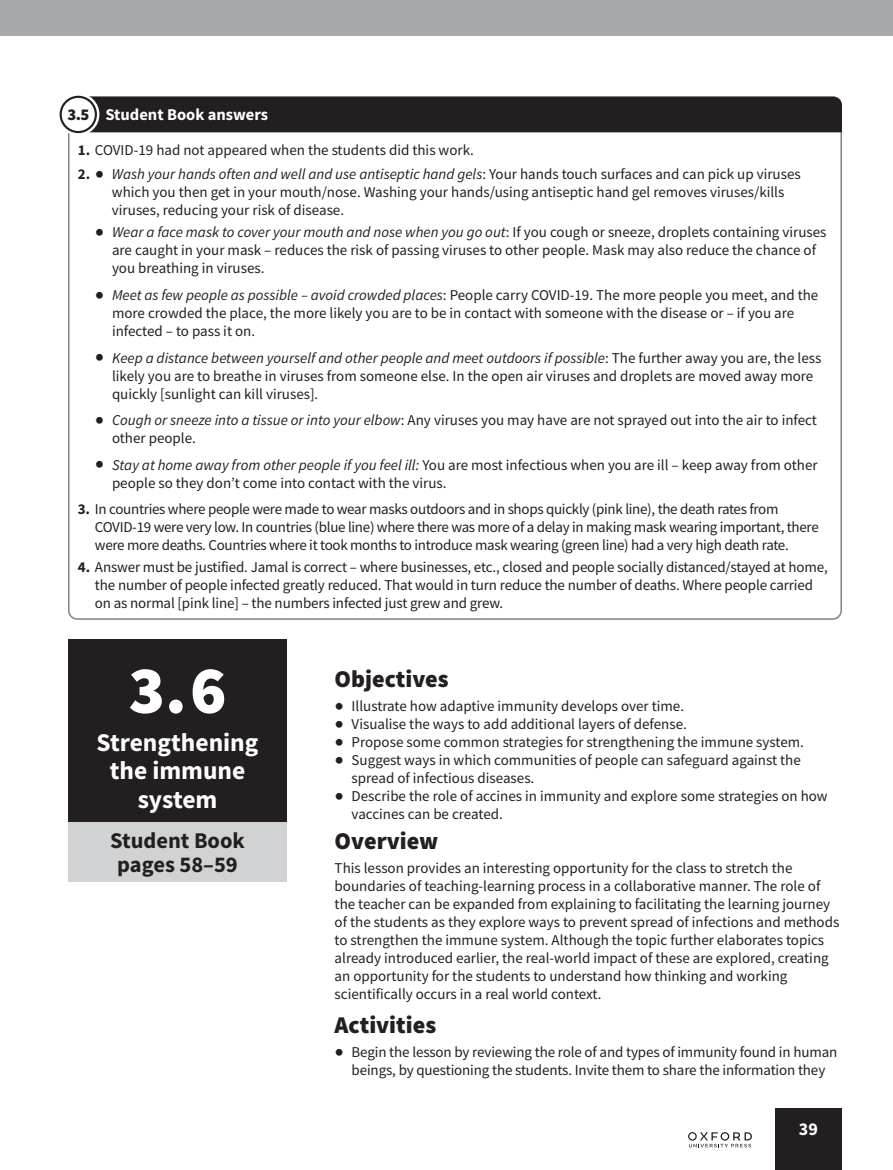
<style>
.page{position:relative;width:893px;height:1170px;background:#fff}
.page>*{position:absolute;margin:0;border:0;box-sizing:border-box;transform-origin:0 0}
.HEAD_A{font:900 67.5px "Source Sans Pro";color:#fff}
.t1{font:700 25.5px/28.5px "Source Sans Pro";color:#fff;text-align:center}
.A_HEAD{font:900 24px "Source Sans Pro";color:#231f20}
.t2{font:700 22.5px/24px "Source Sans Pro";color:#231f20;text-align:center}
.t3{font:700 18px "Source Sans Pro";color:#fff}
.BODY{font:700 16.5px "Source Sans Pro";color:#fff}
.BODY-2{font:900 16.5px "Source Sans Pro";color:#231f20}
.BODY-3{font:15px/18px "Source Sans Pro";color:#231f20}
.BODY-4{font:15px/18px "Source Sans Pro";letter-spacing:-.02em;color:#231f20}
.s1{font-weight:700}
.s2{font-family:"Arial";font-size:27px}
.s3{font-style:italic}
</style>
<div class="page">
<div style="left:0;top:0;width:893px;height:35px;background:#a8a9ad"></div>
<div style="left:775px;top:1108px;width:67px;height:61px;background:#231f20"></div>
<svg style="left:688px;top:1132px;width:64px;height:15px"></svg>
<div style="left:68px;top:656px;width:219px;height:225px;background:#d1d2d4"></div>
<div style="left:68px;top:639px;width:219px;height:183px;background:#231f20"></div>
<div style="left:90px;top:97px;width:752px;height:35px;background:#231f20"></div>
<div style="left:57px;top:93px;width:42px;height:42px;border:7px solid #fff;border-radius:50%"></div>
<div style="left:61px;top:97px;width:35px;height:35px;background:#fff;border-radius:50%"></div>
<div style="left:60px;top:96px;width:37px;height:37px;border:2px solid #231f20;border-radius:50%"></div>
<p class="BODY-2" style="left:67px;top:103px;width:24px">3.5</p>
<p class="BODY" style="left:106px;top:103px;width:164px">Student Book answers</p>
<p class="BODY-3" style="left:78px;top:141px;width:398px"><span class="s1">1.</span> COVID-19 had not appeared when the students did this work.</p>
<p class="BODY-3" style="left:112px;top:165px;width:690px;text-indent:-34px"><span class="s1">2.</span> <span class="s2">•</span> <span class="s3">Wash your hands often and well and use antiseptic hand gels</span>: Your hands touch surfaces and can pick up viruses which you then get in your mouth/nose. Washing your hands/using antiseptic hand gel removes viruses/kills viruses, reducing your risk of disease.</p>
<p class="BODY-3" style="left:112px;top:223px;width:716px;text-indent:-17px"><span class="s2">•</span> <span class="s3">Wear a face mask to cover your mouth and nose when you go out</span>: If you cough or sneeze, droplets containing viruses are caught in your mask – reduces the risk of passing viruses to other people. Mask may also reduce the chance of you breathing in viruses.</p>
<p class="BODY-3" style="left:112px;top:286px;width:708px;text-indent:-17px"><span class="s2">•</span> <span class="s3">Meet as few people as possible – avoid crowded places</span>: People carry COVID-19. The more people you meet, and the more crowded the place, the more likely you are to be in contact with someone with the disease or – if you are infected – to pass it on.</p>
<p class="BODY-3" style="left:112px;top:348px;width:711px;text-indent:-17px"><span class="s2">•</span> <span class="s3">Keep a distance between yourself and other people and meet outdoors if possible</span>: The further away you are, the less likely you are to breathe in viruses from someone else. In the open air viruses and droplets are moved away more quickly [sunlight can kill viruses].</p>
<p class="BODY-3" style="left:112px;top:411px;width:706px;text-indent:-17px"><span class="s2">•</span> <span class="s3">Cough or sneeze into a tissue or into your elbow</span>: Any viruses you may have are not sprayed out into the air to infect other people.</p>
<p class="BODY-3" style="left:112px;top:455px;width:707px;text-indent:-17px"><span class="s2">•</span> <span class="s3">Stay at home away from other people if you feel ill:</span> You are most infectious when you are ill – keep away from other people so they don’t come into contact with the virus.</p>
<p class="BODY-4" style="left:95px;top:500px;width:725px;text-indent:-17px"><span class="s1">3.</span> In countries where people were made to wear masks outdoors and in shops quickly (pink line), the death rates from<br>COVID-19 were very low. In countries (blue line) where there was more of a delay in making mask wearing important, there were more deaths. Countries where it took months to introduce mask wearing (green line) had a very high death rate.</p>
<p class="BODY-3" style="left:95px;top:558px;width:734px;text-indent:-17px"><span class="s1">4.</span> Answer must be justified. Jamal is correct – where businesses, etc., closed and people socially distanced/stayed at home, the number of people infected greatly reduced. That would in turn reduce the number of deaths. Where people carried on as normal [pink line] – the numbers infected just grew and grew.</p>
<p class="HEAD_A" style="left:129px;top:643px;width:99px">3.6</p>
<p class="t1" style="left:97px;top:727px;width:163px">Strengthening the immune system</p>
<p class="t2" style="left:110px;top:828px;width:136px">Student Book pages 58–59</p>
<p class="A_HEAD" style="left:335px;top:662px;width:115px">Objectives</p>
<p class="BODY-3" style="left:335px;top:697px;width:351px"><span class="s2">•</span> Illustrate how adaptive immunity develops over time.</p>
<p class="BODY-3" style="left:335px;top:715px;width:354px"><span class="s2">•</span> Visualise the ways to add additional layers of defense.</p>
<p class="BODY-3" style="left:335px;top:733px;width:471px"><span class="s2">•</span> Propose some common strategies for strengthening the immune system.</p>
<p class="BODY-3" style="left:352px;top:751px;width:451px;text-indent:-17px"><span class="s2">•</span> Suggest ways in which communities of people can safeguard against the spread of infectious diseases.</p>
<p class="BODY-3" style="left:352px;top:787px;width:478px;text-indent:-17px"><span class="s2">•</span> Describe the role of accines in immunity and explore some strategies on how vaccines can be created.</p>
<p class="A_HEAD" style="left:335px;top:824px;width:105px">Overview</p>
<p class="BODY-3" style="left:335px;top:858px;width:506px">This lesson provides an interesting opportunity for the class to stretch the boundaries of teaching-learning process in a collaborative manner. The role of the teacher can be expanded from explaining to facilitating the learning journey of the students as they explore ways to prevent spread of infections and methods to strengthen the immune system. Although the topic further elaborates topics already introduced earlier, the real-world impact of these are explored, creating an opportunity for the students to understand how thinking and working scientifically occurs in a real world context.</p>
<p class="A_HEAD" style="left:335px;top:1008px;width:103px">Activities</p>
<p class="BODY-3" style="left:335px;top:1043px;width:504px;text-align:center"><span class="s2">•</span> Begin the lesson by reviewing the role of and types of immunity found in human beings, by questioning the students. Invite them to share the information they</p>
<p class="t3" style="left:799px;top:1117px;width:21px">39</p>
</div>
